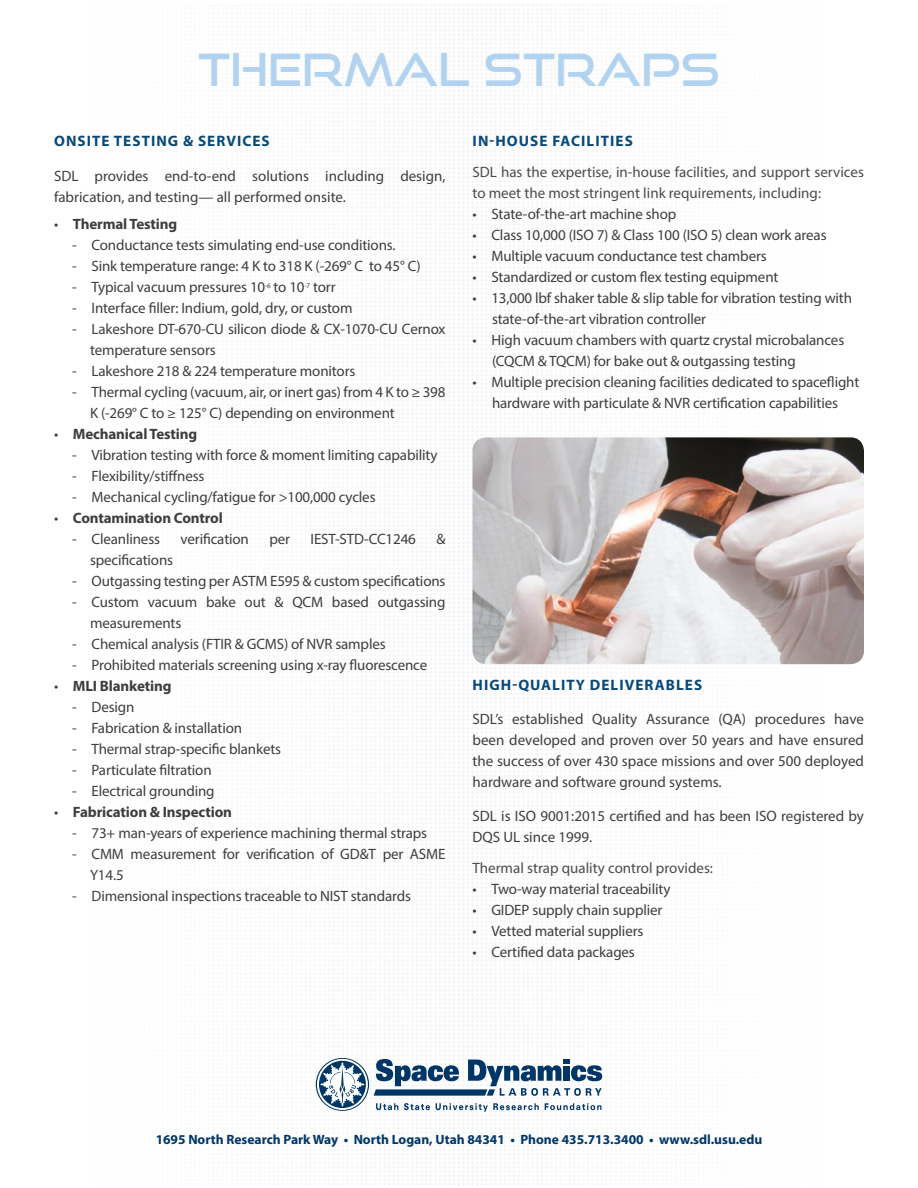
<style>
.page{position:relative;width:918px;height:1188px;background:#fff}
.page>*{position:absolute;margin:0;border:0;box-sizing:border-box;transform-origin:0 0}
.t1{font:45px "Good Times Rg";color:#b2d3ef}
.t2{font:700 15.15px "Myriad Pro";letter-spacing:.07em;color:#084978}
.t3{font:15px/21px "Myriad Pro";letter-spacing:-.01em;color:#3e3e3f}
.t4{font:15px/21px "Myriad Pro";color:#4b4c4d}
.t5{font:700 15px/21px "Myriad Pro";letter-spacing:-.01em;color:#3e3e3f}
.t6{font:700 13.5px "Myriad Pro";color:#003667}
.s1{font-weight:400}
.s2{font-weight:700}
</style>
<div class="page">
<svg style="left:316px;top:1058px;width:286px;height:54px"></svg>
<img style="left:472px;top:437px;width:392px;height:227px">
<h1 class="t1" style="left:198px;top:42px;width:523px">THERMAL STRAPS</h1>
<p class="t2" style="left:54px;top:131px;width:217px">ONSITE TESTING &amp; SERVICES</p>
<p class="t3" style="left:54px;top:165px;width:393px">SDL provides end-to-end solutions including design, fabrication, and testing— all performed onsite.</p>
<p class="t5" style="left:54px;top:213px;width:125px"><span class="s1">•</span> Thermal Testing</p>
<p class="t3" style="left:72px;top:235px;width:325px">-- Conductance tests simulating end-use conditions.</p>
<p class="t3" style="left:72px;top:256px;width:350px">-- Sink temperature range: 4 K to 318 K (-269° C to 45° C)</p>
<p class="t3" style="left:72px;top:277px;width:265px">-- Typical vacuum pressures 10<sup>-6</sup> to 10<sup>-7</sup> torr</p>
<p class="t3" style="left:72px;top:298px;width:282px">-- Interface filler: Indium, gold, dry, or custom</p>
<p class="t3" style="left:72px;top:319px;width:375px">-- Lakeshore DT-670-CU silicon diode &amp; CX-1070-CU Cernox</p>
<p class="t3" style="left:90px;top:340px;width:127px">temperature sensors</p>
<p class="t3" style="left:72px;top:361px;width:285px">-- Lakeshore 218 &amp; 224 temperature monitors</p>
<p class="t3" style="left:72px;top:382px;width:375px">-- Thermal cycling (vacuum, air, or inert gas) from 4 K to ≥ 398</p>
<p class="t3" style="left:90px;top:403px;width:306px">K (-269° C to ≥ 125° C) depending on environment</p>
<p class="t3" style="left:72px;top:424px;width:367px;text-indent:-18px">• <span class="s2">Mechanical Testing<br></span>-- Vibration testing with force &amp; moment limiting capability -- Flexibility/stiffness<br>-- Mechanical cycling/fatigue for &gt;100,000 cycles</p>
<p class="t5" style="left:72px;top:507px;width:152px;text-indent:-18px"><span class="s1">•</span> Contamination Control <span class="s1">-- Cleanliness</span></p>
<p class="t3" style="left:181px;top:529px;width:70px">verification</p>
<p class="t3" style="left:269px;top:529px;width:22px">per</p>
<p class="t3" style="left:311px;top:529px;width:107px">IEST-STD-CC1246</p>
<p class="t3" style="left:436px;top:529px;width:11px">&amp;</p>
<p class="t3" style="left:90px;top:550px;width:85px">specifications</p>
<p class="t3" style="left:72px;top:571px;width:375px">-- Outgassing testing per ASTM E595 &amp; custom specifications</p>
<p class="t3" style="left:72px;top:592px;width:375px">-- Custom vacuum bake out &amp; QCM based outgassing</p>
<p class="t3" style="left:90px;top:613px;width:93px">measurements</p>
<p class="t3" style="left:72px;top:634px;width:315px">-- Chemical analysis (FTIR &amp; GCMS) of NVR samples</p>
<p class="t3" style="left:72px;top:655px;width:357px">-- Prohibited materials screening using x-ray fluorescence</p>
<p class="t3" style="left:72px;top:676px;width:211px;text-indent:-18px">• <span class="s2">MLI Blanketing<br></span>-- Design<br>-- Fabrication &amp; installation<br>-- Thermal strap-specific blankets -- Particulate filtration<br>-- Electrical grounding</p>
<p class="t5" style="left:54px;top:801px;width:180px"><span class="s1">•</span> Fabrication &amp; Inspection</p>
<p class="t3" style="left:72px;top:823px;width:357px">-- 73+ man-years of experience machining thermal straps</p>
<p class="t3" style="left:72px;top:844px;width:375px">-- CMM measurement for verification of GD&amp;T per ASME</p>
<p class="t3" style="left:90px;top:865px;width:35px">Y14.5</p>
<p class="t3" style="left:72px;top:886px;width:340px">-- Dimensional inspections traceable to NIST standards</p>
<p class="t2" style="left:473px;top:131px;width:162px">IN-HOUSE FACILITIES</p>
<p class="t4" style="left:472px;top:162px;width:393px">SDL has the expertise, in-house facilities, and support services to meet the most stringent link requirements, including:</p>
<p class="t3" style="left:472px;top:204px;width:205px">• State-of-the-art machine shop</p>
<p class="t3" style="left:472px;top:225px;width:356px">• Class 10,000 (ISO 7) &amp; Class 100 (ISO 5) clean work areas</p>
<p class="t3" style="left:472px;top:246px;width:296px">• Multiple vacuum conductance test chambers</p>
<p class="t3" style="left:472px;top:267px;width:307px">• Standardized or custom flex testing equipment</p>
<p class="t3" style="left:492px;top:288px;width:362px;text-indent:-20px">• 13,000 lbf shaker table &amp; slip table for vibration testing with state-of-the-art vibration controller</p>
<p class="t3" style="left:492px;top:330px;width:354px;text-indent:-20px">• High vacuum chambers with quartz crystal microbalances (CQCM &amp; TQCM) for bake out &amp; outgassing testing</p>
<p class="t3" style="left:472px;top:372px;width:388px;text-align:center">• Multiple precision cleaning facilities dedicated to spaceflight hardware with particulate &amp; NVR certification capabilities</p>
<p class="t2" style="left:473px;top:675px;width:231px">HIGH-QUALITY DELIVERABLES</p>
<p class="t3" style="left:472px;top:708px;width:393px;text-align:justify">SDL’s established Quality Assurance (QA) procedures have been developed and proven over 50 years and have ensured the success of over 430 space missions and over 500 deployed hardware and software ground systems.</p>
<p class="t3" style="left:472px;top:806px;width:393px">SDL is ISO 9001:2015 certified and has been ISO registered by<br>DQS UL since 1999.</p>
<p class="t4" style="left:472px;top:857px;width:242px">Thermal strap quality control provides:</p>
<p class="t3" style="left:472px;top:878px;width:199px">• Two-way material traceability</p>
<p class="t3" style="left:472px;top:899px;width:191px">• GIDEP supply chain supplier</p>
<p class="t3" style="left:472px;top:920px;width:172px">• Vetted material suppliers</p>
<p class="t3" style="left:472px;top:941px;width:164px">• Certified data packages</p>
<p class="t6" style="left:156px;top:1131px;width:608px">1695 North Research Park Way • North Logan, Utah 84341 • Phone 435.713.3400 • www.sdl.usu.edu</p>
</div>
